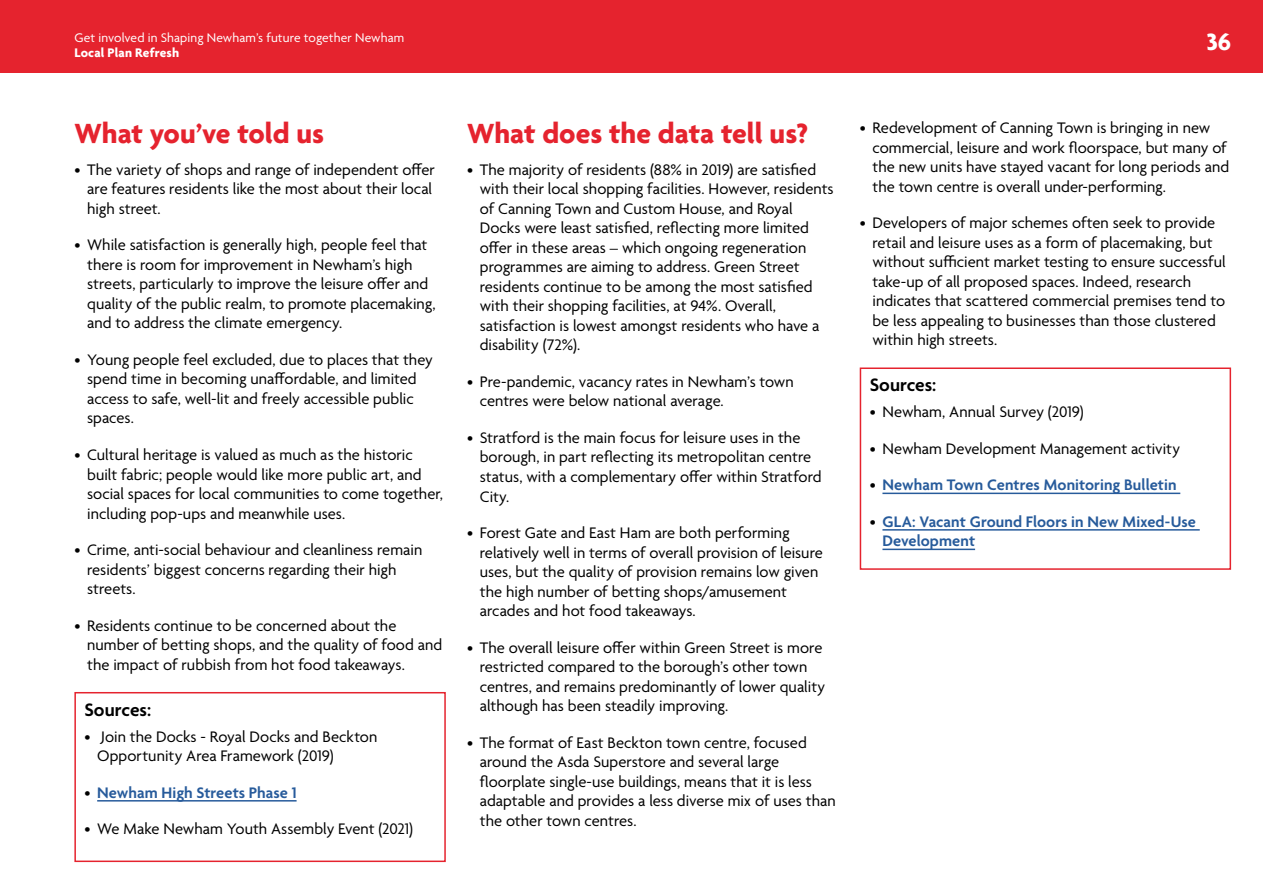
<style>
.page{position:relative;width:1263px;height:893px;background:#fff}
.page>*{position:absolute;margin:0;border:0;box-sizing:border-box;transform-origin:0 0}
.t1{font:700 30px "Agenda";color:#e5232e}
.t2{font:700 25.5px "Agenda";color:#fff}
.t3{font:600 19.5px "Agenda";color:#000}
.t4{font:16.5px/19.5px "Agenda";color:#000}
.t5{font:600 16.5px/19.5px "Agenda";letter-spacing:.005em;color:#275b9b}
.t6{font:13.5px "Agenda";letter-spacing:.01em;color:#fff}
.t7{font:700 13.5px "Agenda";letter-spacing:.01em;color:#fff}
.s1{font-weight:400;color:#000}
</style>
<div class="page">
<div style="left:0;top:0;width:1263px;height:72px;background:#e5232e"></div>
<hr style="left:97px;top:800px;width:200px;height:1px;background:#275b9b">
<div style="left:74px;top:692px;width:372px;height:170px;border:2px solid #e5232e"></div>
<hr style="left:882px;top:493px;width:298px;height:1px;background:#275b9b">
<hr style="left:882px;top:529px;width:318px;height:2px;background:#275b9b">
<hr style="left:882px;top:549px;width:93px;height:1px;background:#275b9b">
<div style="left:860px;top:367px;width:371px;height:203px;border:2px solid #e5232e"></div>
<p class="t6" style="left:74px;top:30px;width:331px">Get involved in Shaping Newham’s future together Newham</p>
<p class="t7" style="left:74px;top:45px;width:106px">Local Plan Refresh</p>
<h2 class="t2" style="left:1206px;top:28px;width:26px">36</h2>
<h1 class="t1" style="left:74px;top:117px;width:251px">What you’ve told us</h1>
<p class="t4" style="left:87px;top:161px;width:349px;text-indent:-13px">• The variety of shops and range of independent offer are features residents like the most about their local high street.</p>
<p class="t4" style="left:87px;top:236px;width:350px;text-indent:-13px">• While satisfaction is generally high, people feel that there is room for improvement in Newham’s high streets, particularly to improve the leisure offer and quality of the public realm, to promote placemaking, and to address the climate emergency.</p>
<p class="t4" style="left:87px;top:351px;width:347px;text-indent:-13px">• Young people feel excluded, due to places that they spend time in becoming unaffordable, and limited access to safe, well-lit and freely accessible public spaces.</p>
<p class="t4" style="left:87px;top:446px;width:357px;text-indent:-13px">• Cultural heritage is valued as much as the historic built fabric; people would like more public art, and social spaces for local communities to come together, including pop-ups and meanwhile uses.</p>
<p class="t4" style="left:87px;top:541px;width:337px;text-indent:-13px">• Crime, anti-social behaviour and cleanliness remain residents’ biggest concerns regarding their high streets.</p>
<p class="t4" style="left:87px;top:616px;width:357px;text-indent:-13px">• Residents continue to be concerned about the number of betting shops, and the quality of food and the impact of rubbish from hot food takeaways.</p>
<p class="t3" style="left:84px;top:699px;width:68px">Sources:</p>
<p class="t4" style="left:97px;top:728px;width:282px;text-indent:-13px">• Join the Docks - Royal Docks and Beckton<br>Opportunity Area Framework (2019)</p>
<p class="t5" style="left:84px;top:784px;width:214px"><span class="s1">•</span> Newham High Streets Phase 1</p>
<p class="t4" style="left:84px;top:820px;width:330px">• We Make Newham Youth Assembly Event (2021)</p>
<h1 class="t1" style="left:467px;top:117px;width:343px">What does the data tell us?</h1>
<p class="t4" style="left:480px;top:161px;width:355px;text-indent:-13px">• The majority of residents (88% in 2019) are satisfied with their local shopping facilities. However, residents of Canning Town and Custom House, and Royal Docks were least satisfied, reflecting more limited offer in these areas – which ongoing regeneration programmes are aiming to address. Green Street residents continue to be among the most satisfied with their shopping facilities, at 94%. Overall, satisfaction is lowest amongst residents who have a disability (72%).</p>
<p class="t4" style="left:480px;top:373px;width:315px;text-indent:-13px">• Pre-pandemic, vacancy rates in Newham’s town centres were below national average.</p>
<p class="t4" style="left:480px;top:429px;width:343px;text-indent:-13px">• Stratford is the main focus for leisure uses in the borough, in part reflecting its metropolitan centre status, with a complementary offer within Stratford City.</p>
<p class="t4" style="left:480px;top:524px;width:345px;text-indent:-13px">• Forest Gate and East Ham are both performing relatively well in terms of overall provision of leisure uses, but the quality of provision remains low given the high number of betting shops/amusement arcades and hot food takeaways.</p>
<p class="t4" style="left:480px;top:638px;width:347px;text-indent:-13px">• The overall leisure offer within Green Street is more restricted compared to the borough’s other town centres, and remains predominantly of lower quality although has been steadily improving.</p>
<p class="t4" style="left:480px;top:734px;width:357px;text-indent:-13px">• The format of East Beckton town centre, focused around the Asda Superstore and several large floorplate single-use buildings, means that it is less adaptable and provides a less diverse mix of uses than the other town centres.</p>
<p class="t4" style="left:872px;top:119px;width:358px;text-indent:-13px">• Redevelopment of Canning Town is bringing in new commercial, leisure and work floorspace, but many of the new units have stayed vacant for long periods and the town centre is overall under-performing.</p>
<p class="t4" style="left:872px;top:214px;width:355px;text-indent:-13px">• Developers of major schemes often seek to provide retail and leisure uses as a form of placemaking, but without sufficient market testing to ensure successful take-up of all proposed spaces. Indeed, research indicates that scattered commercial premises tend to be less appealing to businesses than those clustered within high streets.</p>
<p class="t3" style="left:870px;top:375px;width:68px">Sources:</p>
<p class="t4" style="left:870px;top:403px;width:216px">• Newham, Annual Survey (2019)</p>
<p class="t4" style="left:870px;top:440px;width:312px">• Newham Development Management activity</p>
<p class="t5" style="left:870px;top:476px;width:308px"><span class="s1">•</span> Newham Town Centres Monitoring Bulletin</p>
<p class="t5" style="left:882px;top:513px;width:315px;text-indent:-13px"><span class="s1">•</span> GLA: Vacant Ground Floors in New Mixed-Use<br>Development</p>
</div>
